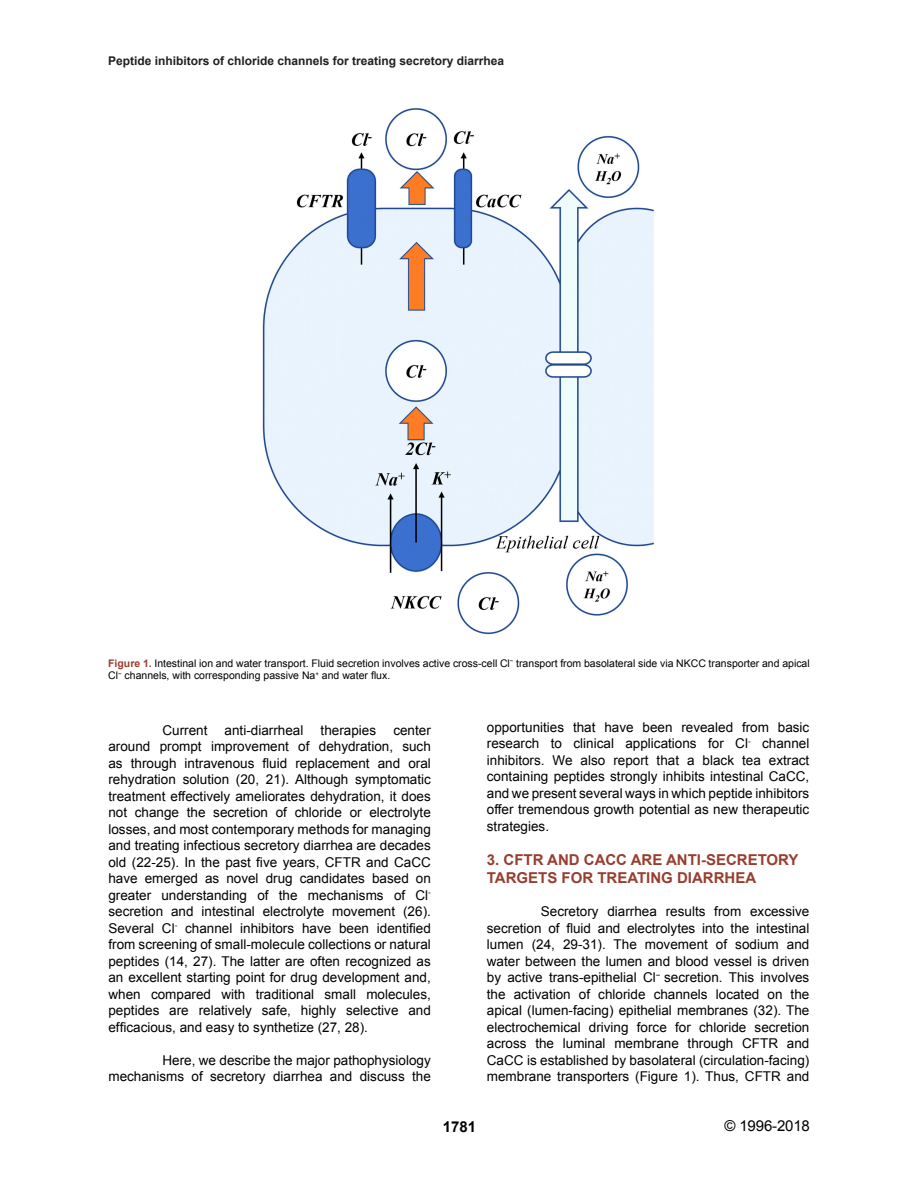
<style>
.page{position:relative;width:918px;height:1188px;background:#fff}
.page>*{position:absolute;margin:0;border:0;box-sizing:border-box;transform-origin:0 0}
.Head{font:700 15px/18px "Arial";color:#973e2f}
.t1{font:15px "Arial";letter-spacing:-.01em;color:#000}
.t2{font:700 15px "Arial";color:#000}
.Para1{font:13.5px/16.5px "Arial";color:#000;text-align:justify}
.t3{font:700 12px "Arial";color:#231f20}
.Fig_Cap{font:10.5px/12.6px "Arial";color:#000}
.s1{font-weight:700;color:#973e2f}
</style>
<div class="page">
<img style="left:262px;top:108px;width:392px;height:527px">
<p class="t3" style="left:108px;top:53px;width:398px">Peptide inhibitors of chloride channels for treating secretory diarrhea</p>
<p class="Fig_Cap" style="left:108px;top:657px;width:703px"><span class="s1">Figure 1.</span> Intestinal ion and water transport. Fluid secretion involves active cross-cell Cl<sup>−</sup> transport from basolateral side via NKCC transporter and apical<br>Cl<sup>−</sup> channels, with corresponding passive Na<sup>+</sup> and water flux.</p>
<p class="Para1" style="left:162px;top:722px;width:47px">Current</p>
<p class="Para1" style="left:225px;top:722px;width:80px">anti-diarrheal</p>
<p class="Para1" style="left:321px;top:722px;width:57px">therapies</p>
<p class="Para1" style="left:108px;top:722px;width:324px;text-indent:285px">center around prompt improvement of dehydration, such as through intravenous fluid replacement and oral rehydration solution (20, 21). Although symptomatic treatment effectively ameliorates dehydration, it does not change the secretion of chloride or electrolyte losses, and most contemporary methods for managing and treating infectious secretory diarrhea are decades old (22-25). In the past five years, CFTR and CaCC have emerged as novel drug candidates based on greater understanding of the mechanisms of Cl&shy;secretion and intestinal electrolyte movement (26).<br>Several Cl<sup>-</sup> channel inhibitors have been identified from screening of small-molecule collections or natural peptides (14, 27). The latter are often recognized as an excellent starting point for drug development and, when compared with traditional small molecules, peptides are relatively safe, highly selective and efficacious, and easy to synthetize (27, 28).</p>
<p class="Para1" style="left:108px;top:1052px;width:324px;text-align:right">Here, we describe the major pathophysiology mechanisms of secretory diarrhea and discuss the</p>
<p class="Para1" style="left:487px;top:719px;width:324px">opportunities that have been revealed from basic research to clinical applications for Cl<sup>-</sup> channel inhibitors. We also report that a black tea extract containing peptides strongly inhibits intestinal CaCC, and we present several ways in which peptide inhibitors offer tremendous growth potential as new therapeutic strategies.</p>
<p class="Head" style="left:487px;top:852px;width:313px">3. CFTR AND CACC ARE ANTI-SECRETORY<br>TARGETS FOR TREATING DIARRHEA</p>
<p class="Para1" style="left:487px;top:904px;width:324px;text-indent:54px">Secretory diarrhea results from excessive secretion of fluid and electrolytes into the intestinal lumen (24, 29-31). The movement of sodium and water between the lumen and blood vessel is driven by active trans-epithelial Cl<sup>−</sup> secretion. This involves the activation of chloride channels located on the apical (lumen-facing) epithelial membranes (32). The electrochemical driving force for chloride secretion across the luminal membrane through CFTR and CaCC is established by basolateral (circulation-facing) membrane transporters (Figure 1). Thus, CFTR and</p>
<p class="t2" style="left:443px;top:1116px;width:35px">1781</p>
<p class="t1" style="left:725px;top:1116px;width:87px">© 1996-2018</p>
</div>
